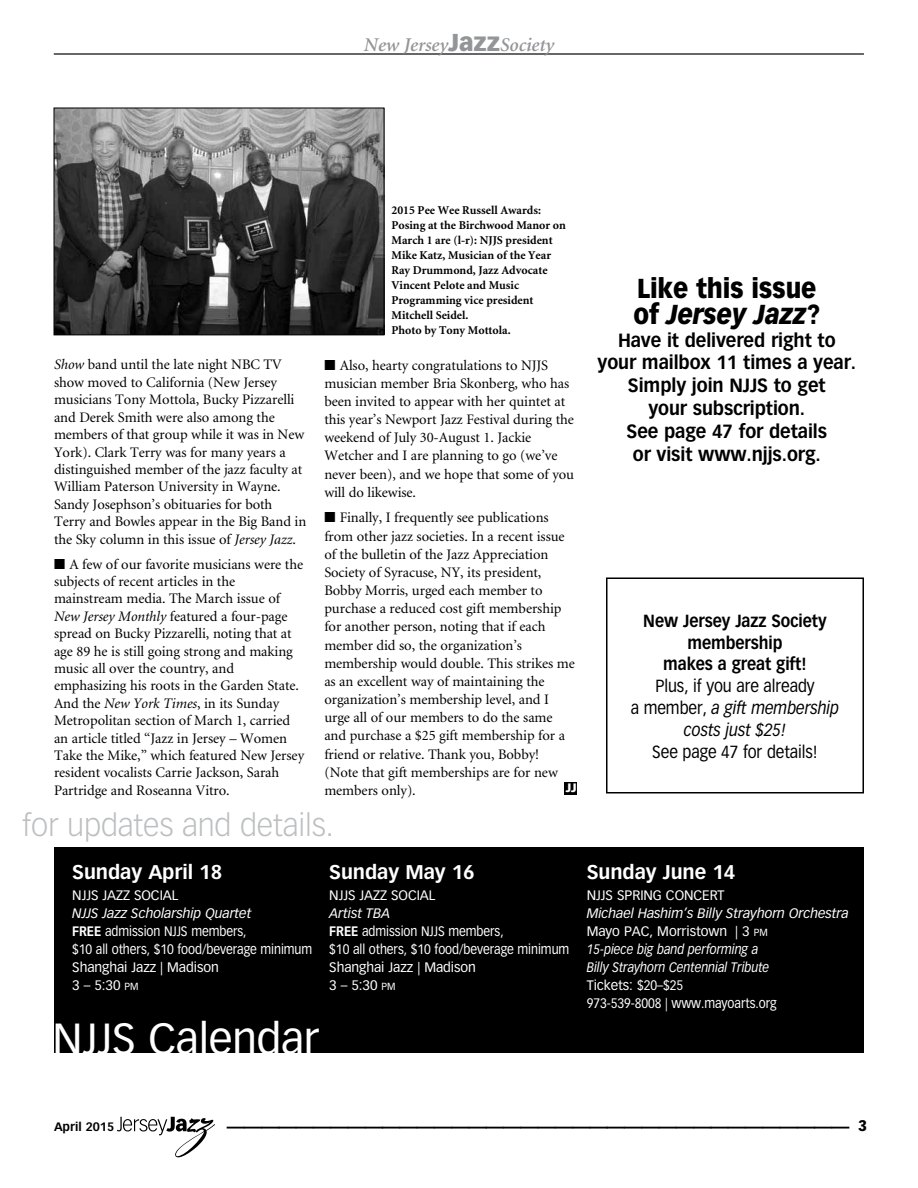
<style>
.page{position:relative;width:918px;height:1188px;background:#fff}
.page>*{position:absolute;margin:0;border:0;box-sizing:border-box;transform-origin:0 0}
.t1{font:42.75px "Vectora LH";letter-spacing:-.005em;color:#fff}
.t2{font:700 36px "Vectora LH";color:#000}
.t3{font:300 30.6px "Vectora LH";letter-spacing:-.005em;color:#bcbec0}
.t4{font:900 27px/25.7px "Vectora LH";letter-spacing:-.005em;color:#000;scale:.9 1}
.t5{font:700 19.5px "Vectora LH";letter-spacing:-.005em;color:#fff}
.t6{font:italic 600 19.5px "Minion";letter-spacing:-.005em;color:#939598}
.t7{font:700 18.75px/22.8px "Vectora LH";letter-spacing:-.005em;color:#000;text-align:center;scale:.95 1}
.t8{font:17.25px/21.9px "Vectora LH";letter-spacing:-.005em;color:#000;text-align:center;scale:.9 1}
.t9{font:700 17.25px/21.9px "Vectora LH";letter-spacing:-.005em;color:#000;text-align:center;scale:.9 1}
.t10{font:900 15px "Vectora LH";color:#000}
.t11{font:14.55px/17.4px "Minion";letter-spacing:-.005em;color:#000}
.t12{font:13.5px/18px "Vectora LH";letter-spacing:-.005em;color:#fff;scale:.9 1}
.t13{font:italic 13.5px/18px "Vectora LH";letter-spacing:-.005em;color:#fff}
.t14{font:13.5px/18px "Vectora LH";letter-spacing:-.005em;color:#fff}
.t15{font:700 12px/15px "Minion";color:#000}
.t16{font:700 12px "Vectora LH";color:#000}
.t17{font:900 12px "Vectora LH";color:#fff}
.s1{font-family:"Vectora LH";font-weight:900;font-style:normal;font-size:24px}
.s2{font-style:italic}
.s3{font-weight:700}
.s4{font-size:10.2px}
.s5{font-style:normal}
.s6{font-style:normal;font-size:10.2px}
</style>
<div class="page">
<svg style="left:117px;top:1117px;width:98px;height:40px"></svg>
<hr style="left:54px;top:54px;width:810px;height:1px;background:#000">
<div style="left:606px;top:577px;width:258px;height:216px;border:2px solid #000"></div>
<div style="left:54px;top:847px;width:810px;height:206px;background:#000"></div>
<div style="left:564px;top:782px;width:13px;height:13px;background:#000"></div>
<img style="left:56px;top:110px;width:326px;height:223px">
<div style="left:54px;top:108px;width:330px;height:227px;border:1px solid #000"></div>
<h3 class="t6" style="left:364px;top:35px;width:192px">New Jersey<span class="s1">Jazz</span>Society</h3>
<p class="t11" style="left:54px;top:357px;width:254px"><span class="s2">Show</span> band until the late night NBC TV show moved to California (New Jersey musicians Tony Mottola, Bucky Pizzarelli and Derek Smith were also among the members of that group while it was in New York). Clark Terry was for many years a distinguished member of the jazz faculty at William Paterson University in Wayne.<br>Sandy Josephson’s obituaries for both Terry and Bowles appear in the Big Band in the Sky column in this issue of <span class="s2">Jersey Jazz</span>.</p>
<p class="t11" style="left:54px;top:556px;width:252px">■ A few of our favorite musicians were the subjects of recent articles in the mainstream media. The March issue of <span class="s2">New Jersey Monthly</span> featured a four-page spread on Bucky Pizzarelli, noting that at age 89 he is still going strong and making music all over the country, and emphasizing his roots in the Garden State.<br>And the <span class="s2">New York Times</span>, in its Sunday Metropolitan section of March 1, carried an article titled “Jazz in Jersey – Women Take the Mike,” which featured New Jersey resident vocalists Carrie Jackson, Sarah Partridge and Roseanna Vitro.</p>
<p class="t15" style="left:392px;top:203px;width:176px">2015 Pee Wee Russell Awards:<br>Posing at the Birchwood Manor on<br>March 1 are (l-r): NJJS president<br>Mike Katz, Musician of the Year<br>Ray Drummond, Jazz Advocate<br>Vincent Pelote and Music<br>Programming vice president<br>Mitchell Seidel.<br>Photo by Tony Mottola.</p>
<p class="t11" style="left:324px;top:356px;width:251px;line-height:18.1px">■ Also, hearty congratulations to NJJS musician member Bria Skonberg, who has been invited to appear with her quintet at this year’s Newport Jazz Festival during the weekend of July 30-August 1. Jackie Wetcher and I are planning to go (we’ve never been), and we hope that some of you will do likewise.</p>
<p class="t11" style="left:324px;top:509px;width:252px;line-height:18.1px">■ Finally, I frequently see publications from other jazz societies. In a recent issue of the bulletin of the Jazz Appreciation Society of Syracuse, NY, its president, Bobby Morris, urged each member to purchase a reduced cost gift membership for another person, noting that if each member did so, the organization’s membership would double. This strikes me as an excellent way of maintaining the organization’s membership level, and I urge all of our members to do the same and purchase a $25 gift membership for a friend or relative. Thank you, Bobby! (Note that gift memberships are for new members only).</p>
<p class="t17" style="left:566px;top:781px;width:13px">JJ</p>
<h3 class="t3" style="left:22px;top:807px;width:313px">for updates and details.</h3>
<h3 class="t5" style="left:72px;top:861px;width:152px">Sunday April 18</h3>
<p class="t14" style="left:72px;top:887px;width:108px">NJJS JAZZ SOCIAL</p>
<p class="t12" style="left:72px;top:905px;width:268px"><span class="s2">NJJS Jazz Scholarship Quartet<br></span><span class="s3">FREE</span> admission NJJS members,<br>$10 all others, $10 food/beverage minimum<br>Shanghai Jazz | Madison<br>3 – 5:30 <span class="s4">PM</span></p>
<h3 class="t5" style="left:329px;top:861px;width:147px">Sunday May 16</h3>
<p class="t14" style="left:329px;top:887px;width:108px">NJJS JAZZ SOCIAL</p>
<p class="t12" style="left:329px;top:905px;width:268px"><span class="s2">Artist TBA<br></span><span class="s3">FREE</span> admission NJJS members,<br>$10 all others, $10 food/beverage minimum<br>Shanghai Jazz | Madison<br>3 – 5:30 <span class="s4">PM</span></p>
<h1 class="t1" style="left:52px;top:1014px;width:269px">NJJS Calendar</h1>
<h3 class="t4" style="left:634px;top:275px;width:209px">Like this issue of <span class="s2">Jersey Jazz</span>?</h3>
<p class="t7" style="left:598px;top:329px;width:274px">Have it delivered right to your mailbox 11 times a year.<br>Simply join NJJS to get<br>your subscription.<br>See page 47 for details<br>or visit www.njjs.org.</p>
<p class="t9" style="left:643px;top:610px;width:205px">New Jersey Jazz Society membership<br>makes a great gift!</p>
<p class="t8" style="left:631px;top:675px;width:233px">Plus, if you are already<br>a member, <span class="s2">a gift membership costs just $25!</span></p>
<p class="t8" style="left:652px;top:741px;width:185px">See page 47 for details!</p>
<h3 class="t5" style="left:587px;top:861px;width:150px">Sunday June 14</h3>
<p class="t14" style="left:587px;top:887px;width:139px">NJJS SPRING CONCERT</p>
<p class="t13" style="left:587px;top:905px;width:264px">Michael Hashim’s Billy Strayhorn Orchestra <span class="s5">Mayo PAC, Morristown | 3</span> <span class="s6">PM<br></span>15-piece big band performing a<br>Billy Strayhorn Centennial Tribute</p>
<p class="t14" style="left:587px;top:977px;width:191px">Tickets: $20–$25<br>973-539-8008 | www.mayoarts.org</p>
<p class="t16" style="left:54px;top:1120px;width:62px">April 2015</p>
<h2 class="t2" style="left:227px;top:1089px;width:624px">____________________________________</h2>
<p class="t10" style="left:858px;top:1117px;width:10px">3</p>
</div>
